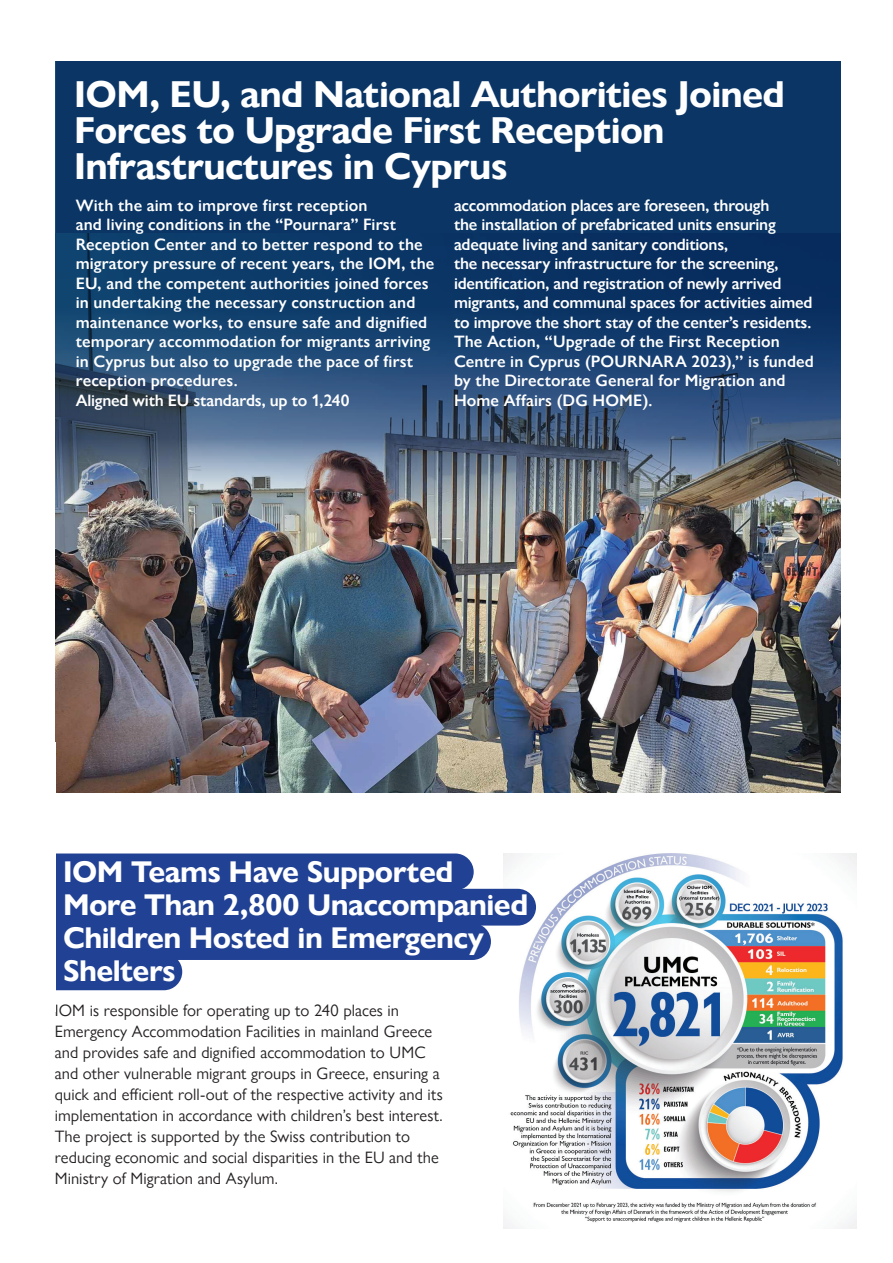
<style>
.page{position:relative;width:893px;height:1263px;background:#fff}
.page>*{position:absolute;margin:0;border:0;box-sizing:border-box;transform-origin:0 0}
.t1{font:700 37.5px/36px "Gill Sans Nova";letter-spacing:-.02em;color:#fff}
.t2{font:700 30px/33px "Gill Sans Nova";letter-spacing:-.02em;color:#fff}
.t3{font:600 16.5px/19.5px "Gill Sans Nova";letter-spacing:.005em;color:#fff}
.t4{font:16.5px/21px "Gill Sans Nova";letter-spacing:.005em;color:#231f20}
</style>
<div class="page">
<img style="left:503px;top:853px;width:354px;height:375px">
<div style="left:3px;top:853px;width:471px;height:37px;background:#214194;border-radius:18px"></div>
<div style="left:3px;top:889px;width:533px;height:36px;background:#214194;border-radius:18px"></div>
<div style="left:3px;top:923px;width:488px;height:37px;background:#214194;border-radius:18px"></div>
<div style="left:3px;top:953px;width:179px;height:37px;background:#214194;border-radius:18px"></div>
<img style="left:56px;top:554px;width:784px;height:238px">
<img style="left:56px;top:61px;width:784px;height:493px">
<div style="left:0;top:743px;width:56px;height:269px;background:#fff"></div>
<h1 class="t1" style="left:74px;top:76px;width:712px">IOM, EU, and National Authorities Joined<br>Forces to Upgrade First Reception<br>Infrastructures in Cyprus</h1>
<p class="t3" style="left:76px;top:195px;width:360px">With the aim to improve first reception<br>and living conditions in the “Pournara” First Reception Center and to better respond to the migratory pressure of recent years, the IOM, the EU, and the competent authorities joined forces in undertaking the necessary construction and maintenance works, to ensure safe and dignified temporary accommodation for migrants arriving in Cyprus but also to upgrade the pace of first reception procedures.<br>Aligned with EU standards, up to 1,240</p>
<p class="t3" style="left:454px;top:195px;width:361px">accommodation places are foreseen, through<br>the installation of prefabricated units ensuring adequate living and sanitary conditions,<br>the necessary infrastructure for the screening, identification, and registration of newly arrived migrants, and communal spaces for activities aimed to improve the short stay of the center’s residents.<br>The Action, “Upgrade of the First Reception Centre in Cyprus (POURNARA 2023),’’ is funded by the Directorate General for Migration and Home Affairs (DG HOME).</p>
<h2 class="t2" style="left:63px;top:855px;width:467px">IOM Teams Have Supported<br>More Than 2,800 Unaccompanied<br>Children Hosted in Emergency<br>Shelters</h2>
<p class="t4" style="left:55px;top:999px;width:389px">IOM is responsible for operating up to 240 places in Emergency Accommodation Facilities in mainland Greece and provides safe and dignified accommodation to UMC and other vulnerable migrant groups in Greece, ensuring a quick and efficient roll-out of the respective activity and its implementation in accordance with children’s best interest.<br>The project is supported by the Swiss contribution to reducing economic and social disparities in the EU and the Ministry of Migration and Asylum.</p>
</div>
